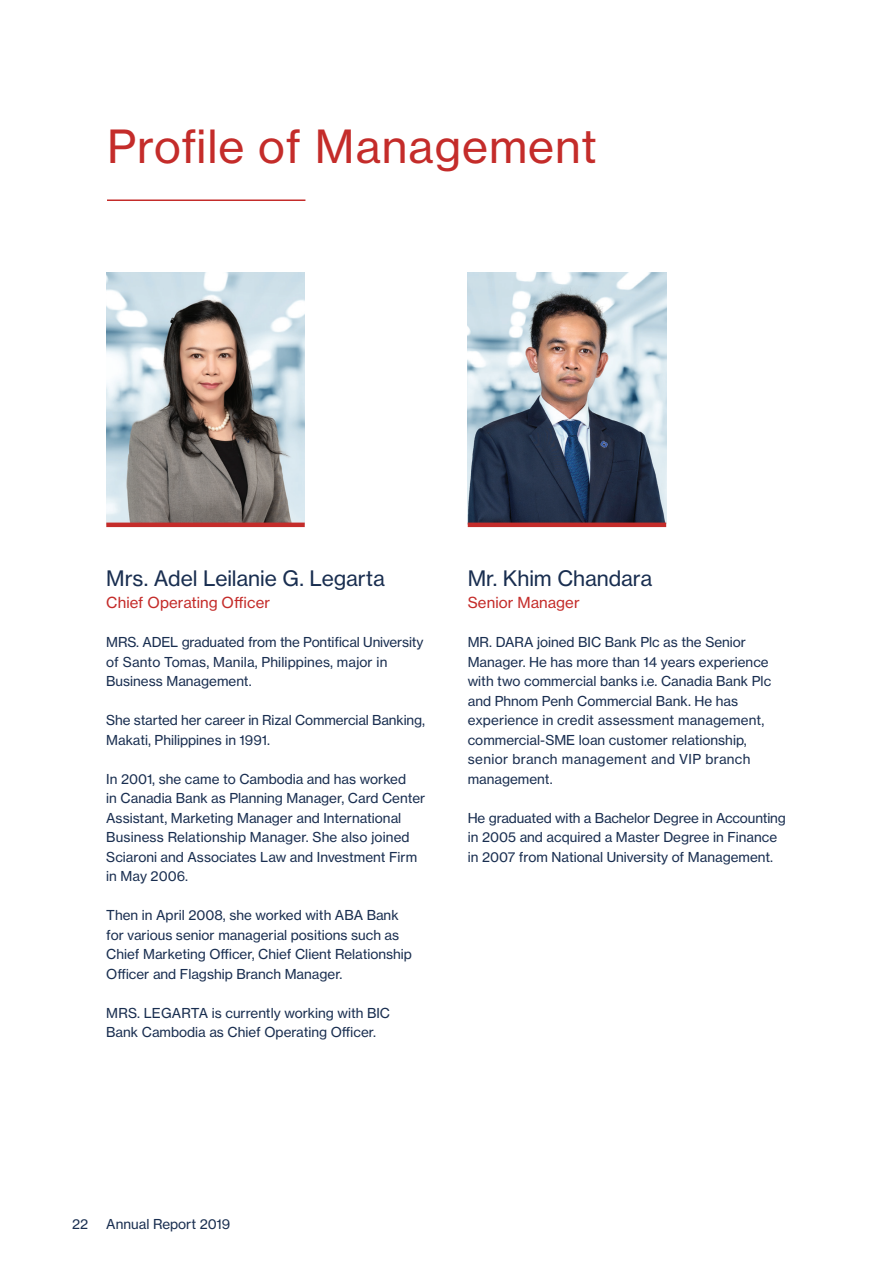
<style>
.page{position:relative;width:893px;height:1263px;background:#fff}
.page>*{position:absolute;margin:0;border:0;box-sizing:border-box;transform-origin:0 0}
.t1{font:45px "N Haas Grotesk TX Std 55 Rg";letter-spacing:.02em;color:#c42c2a}
.t2{font:21px "N Haas Grotesk TX Std 55 Rg";letter-spacing:-.005em;color:#192e50}
.t3{font:15px "N Haas Grotesk TX Std 55 Rg";letter-spacing:.005em;color:#c42c2a}
.t4{font:13.5px/19.5px "N Haas Grotesk TX Std 55 Rg";color:#192e50}
</style>
<div class="page">
<img style="left:106px;top:273px;width:199px;height:250px">
<hr style="left:106px;top:523px;width:199px;height:4px;background:#c42c2a">
<img style="left:468px;top:273px;width:198px;height:250px">
<hr style="left:468px;top:523px;width:198px;height:4px;background:#c42c2a">
<hr style="left:107px;top:199px;width:198px;height:2px;background:#c42c2a">
<h1 class="t1" style="left:107px;top:119px;width:492px">Profile of Management</h1>
<h2 class="t2" style="left:106px;top:565px;width:280px">Mrs. Adel Leilanie G. Legarta</h2>
<p class="t3" style="left:106px;top:593px;width:165px">Chief Operating Officer</p>
<p class="t4" style="left:106px;top:632px;width:319px">MRS. ADEL graduated from the Pontifical University of Santo Tomas, Manila, Philippines, major in<br>Business Management.</p>
<p class="t4" style="left:106px;top:710px;width:320px">She started her career in Rizal Commercial Banking,<br>Makati, Philippines in 1991.</p>
<p class="t4" style="left:106px;top:769px;width:320px">In 2001, she came to Cambodia and has worked<br>in Canadia Bank as Planning Manager, Card Center Assistant, Marketing Manager and International Business Relationship Manager. She also joined Sciaroni and Associates Law and Investment Firm in May 2006.</p>
<p class="t4" style="left:106px;top:905px;width:307px">Then in April 2008, she worked with ABA Bank for various senior managerial positions such as Chief Marketing Officer, Chief Client Relationship Officer and Flagship Branch Manager.</p>
<p class="t4" style="left:106px;top:1003px;width:285px">MRS. LEGARTA is currently working with BIC<br>Bank Cambodia as Chief Operating Officer.</p>
<h2 class="t2" style="left:468px;top:565px;width:186px">Mr. Khim Chandara</h2>
<p class="t3" style="left:468px;top:593px;width:113px">Senior Manager</p>
<p class="t4" style="left:468px;top:632px;width:305px">MR. DARA joined BIC Bank Plc as the Senior Manager. He has more than 14 years experience with two commercial banks i.e. Canadia Bank Plc and Phnom Penh Commercial Bank. He has experience in credit assessment management, commercial-SME loan customer relationship, senior branch management and VIP branch management.</p>
<p class="t4" style="left:468px;top:808px;width:320px">He graduated with a Bachelor Degree in Accounting in 2005 and acquired a Master Degree in Finance in 2007 from National University of Management.</p>
<p class="t4" style="left:72px;top:1214px;width:18px">22</p>
<p class="t4" style="left:106px;top:1214px;width:126px">Annual Report 2019</p>
</div>
